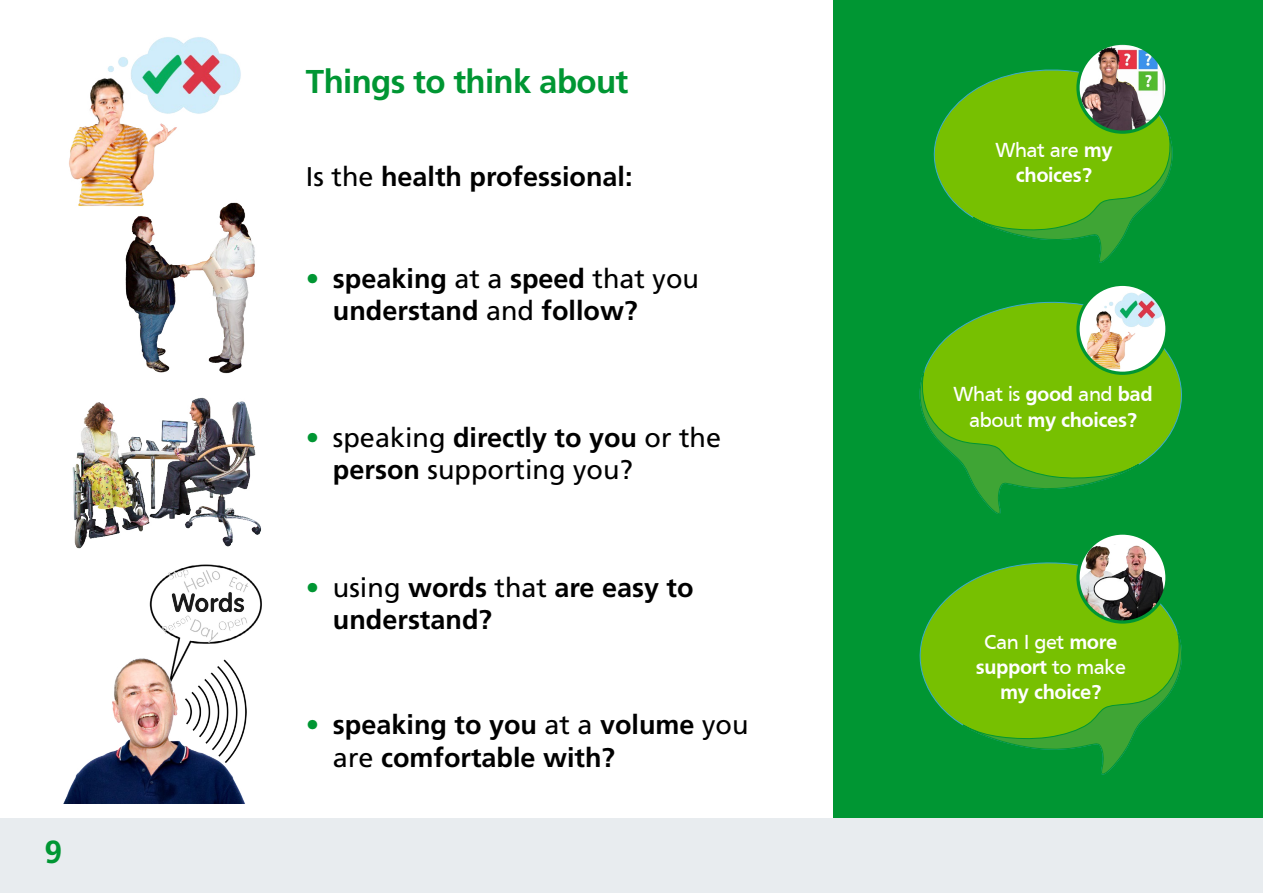
<style>
.page{position:relative;width:1263px;height:893px;background:#fff}
.page>*{position:absolute;margin:0;border:0;box-sizing:border-box;transform-origin:0 0}
.t1{font:700 33px "Frutiger LT Std";letter-spacing:-.02em;color:#009633}
.t2{font:700 31.8px "Frutiger LT Std";color:#009633}
.t3{font:700 27px/32.4px "Frutiger LT Std";color:#000}
.t4{font:27px/32.4px "Frutiger LT Std";color:#000}
.t5{font:700 21px/25.2px "Frutiger";letter-spacing:-.02em;color:#fff;text-align:center}
.s1{font-weight:400}
.s2{font-weight:400;color:#009633}
.s3{color:#009633}
.s4{font-weight:700}
</style>
<div class="page">
<div style="left:833px;top:0;width:430px;height:819px;background:#009633"></div>
<div style="left:0;top:819px;width:1263px;height:74px;background:#e8ecef"></div>
<svg style="left:933px;top:69px;width:237px;height:149px"></svg>
<svg style="left:973px;top:134px;width:200px;height:129px"></svg>
<svg style="left:919px;top:562px;width:260px;height:164px"></svg>
<svg style="left:963px;top:634px;width:219px;height:141px"></svg>
<svg style="left:923px;top:301px;width:259px;height:164px"></svg>
<svg style="left:919px;top:373px;width:220px;height:141px"></svg>
<img style="left:1078px;top:43px;width:89px;height:89px;border-radius:44px">
<svg style="left:1117px;top:70px;width:20px;height:21px"></svg>
<div style="left:1076px;top:42px;width:92px;height:92px;border:3px solid #009633;border-radius:50%"></div>
<svg style="left:1078px;top:284px;width:89px;height:89px"></svg>
<img style="left:1084px;top:288px;width:82px;height:83px">
<div style="left:1076px;top:283px;width:92px;height:92px;border:3px solid #009633;border-radius:50%"></div>
<svg style="left:1078px;top:533px;width:89px;height:89px"></svg>
<img style="left:1078px;top:544px;width:89px;height:78px">
<img style="left:1095px;top:544px;width:58px;height:2px">
<div style="left:1076px;top:531px;width:92px;height:93px;border:3px solid #009633;border-radius:50%"></div>
<img style="left:69px;top:37px;width:172px;height:169px">
<img style="left:102px;top:200px;width:153px;height:174px">
<img style="left:72px;top:397px;width:189px;height:152px">
<img style="left:149px;top:578px;width:113px;height:80px">
<img style="left:161px;top:564px;width:87px;height:86px">
<img style="left:64px;top:658px;width:183px;height:145px">
<p class="t2" style="left:45px;top:833px;width:19px">9</p>
<p class="t1" style="left:306px;top:62px;width:324px">Things to think about</p>
<p class="t3" style="left:306px;top:161px;width:328px"><span class="s1">Is the</span> health professional:</p>
<p class="t3" style="left:333px;top:262px;width:368px;text-indent:-27px"><span class="s2">•</span> speaking <span class="s1">at a</span> speed <span class="s1">that you </span>understand <span class="s1">and</span> follow?</p>
<p class="t4" style="left:333px;top:422px;width:390px;text-indent:-27px"><span class="s3">•</span> speaking <span class="s4">directly to you</span> or the <span class="s4">person</span> supporting you?</p>
<p class="t3" style="left:333px;top:571px;width:362px;text-indent:-27px"><span class="s2">•</span> <span class="s1">using</span> words <span class="s1">that</span> are easy to understand?</p>
<p class="t3" style="left:333px;top:709px;width:417px;text-indent:-27px"><span class="s2">•</span> speaking to you <span class="s1">at a</span> volume <span class="s1">you are</span> comfortable with?</p>
<p class="t5" style="left:995px;top:137px;width:119px"><span class="s1">What are</span> my choices?</p>
<p class="t5" style="left:953px;top:381px;width:201px"><span class="s1">What is</span> good <span class="s1">and</span> bad <span class="s1">about</span> my choices?</p>
<p class="t5" style="left:976px;top:629px;width:152px"><span class="s1">Can I get</span> more support <span class="s1">to make </span>my choice?</p>
</div>
